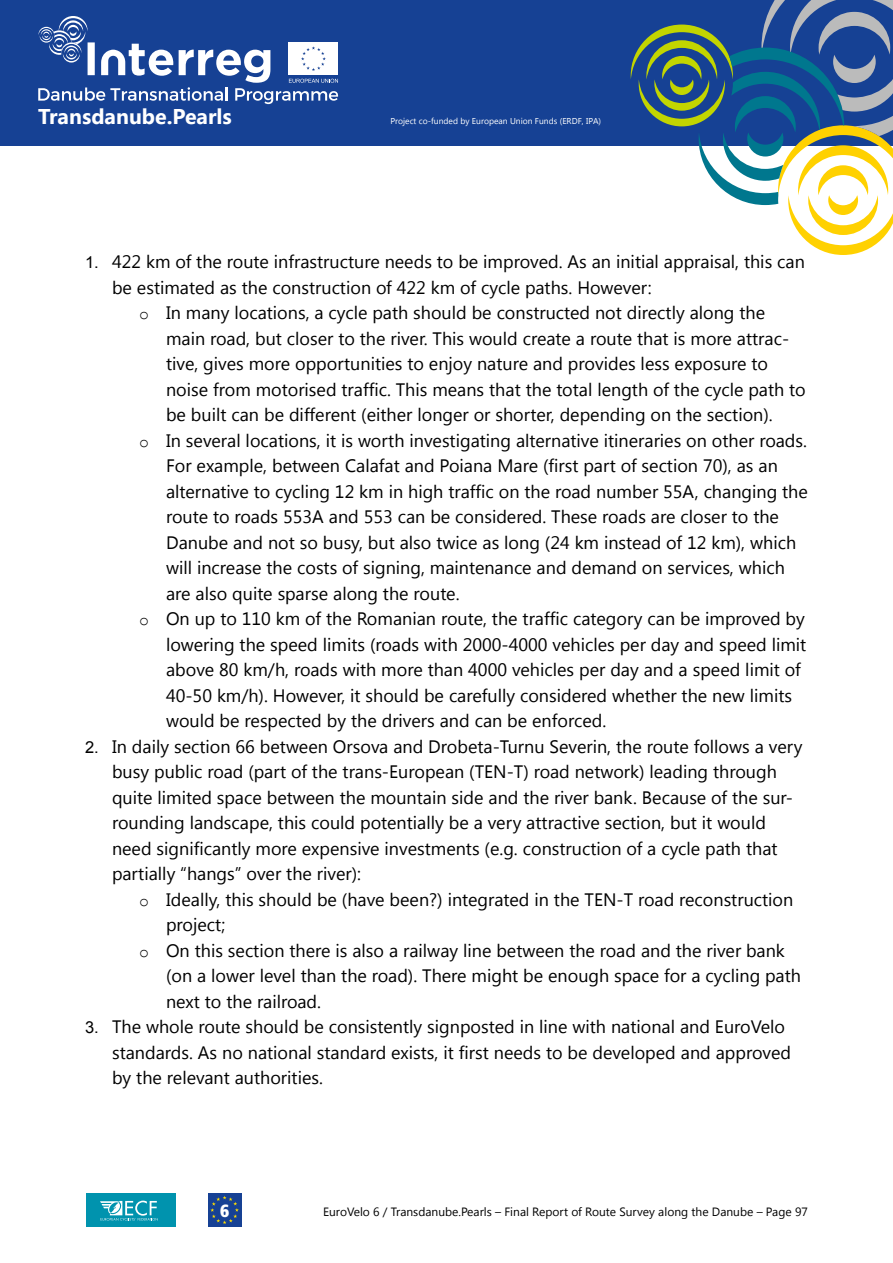
<style>
.page{position:relative;width:893px;height:1263px;background:#fff}
.page>*{position:absolute;margin:0;border:0;box-sizing:border-box;transform-origin:0 0}
.t1{font:700 21.3px "Segoe UI";color:#fff}
.t2{font:18px/25.5px "Segoe UI";color:#000}
.t3{font:900 condensed 17.7px "Frutiger LT Std";color:#fff}
.t4{font:12px "Segoe UI";color:#000}
.t5{font:8.55px "Segoe UI";color:#fff}
.s1{font-family:"Arial";font-size:16.5px}
.s2{font-family:"Courier New";font-size:16.5px}
</style>
<div class="page">
<div style="left:0;top:0;width:893px;height:146px;background:#164194"></div>
<svg style="left:631px;top:0;width:262px;height:255px"></svg>
<svg style="left:38px;top:16px;width:300px;height:88px"></svg>
<div style="left:86px;top:1193px;width:90px;height:34px;background:#0093ae"></div>
<svg style="left:100px;top:1200px;width:58px;height:21px"></svg>
<div style="left:208px;top:1193px;width:34px;height:34px;background:#164194"></div>
<svg style="left:210px;top:1196px;width:29px;height:28px"></svg>
<p class="t1" style="left:38px;top:101px;width:195px">Transdanube.Pearls</p>
<p class="t5" style="left:390px;top:115px;width:212px">Project co-funded by European Union Funds (ERDF, IPA)</p>
<p class="t2" style="left:85px;top:248px;width:721px"><span class="s1">1.</span> 422 km of the route infrastructure needs to be improved. As an initial appraisal, this can</p>
<p class="t2" style="left:112px;top:274px;width:541px">be estimated as the construction of 422 km of cycle paths. However:</p>
<p class="t2" style="left:139px;top:299px;width:628px"><span class="s2">o</span> In many locations, a cycle path should be constructed not directly along the</p>
<p class="t2" style="left:166px;top:325px;width:625px">main road, but closer to the river. This would create a route that is more attrac-</p>
<p class="t2" style="left:166px;top:350px;width:604px">tive, gives more opportunities to enjoy nature and provides less exposure to</p>
<p class="t2" style="left:166px;top:376px;width:641px">noise from motorised traffic. This means that the total length of the cycle path to</p>
<p class="t2" style="left:166px;top:401px;width:608px">be built can be different (either longer or shorter, depending on the section).</p>
<p class="t2" style="left:139px;top:427px;width:669px"><span class="s2">o</span> In several locations, it is worth investigating alternative itineraries on other roads.</p>
<p class="t2" style="left:166px;top:452px;width:613px">For example, between Calafat and Poiana Mare (first part of section 70), as an</p>
<p class="t2" style="left:166px;top:478px;width:643px">alternative to cycling 12 km in high traffic on the road number 55A, changing the</p>
<p class="t2" style="left:166px;top:503px;width:614px">route to roads 553A and 553 can be considered. These roads are closer to the</p>
<p class="t2" style="left:166px;top:529px;width:632px">Danube and not so busy, but also twice as long (24 km instead of 12 km), which</p>
<p class="t2" style="left:166px;top:554px;width:620px">will increase the costs of signing, maintenance and demand on services, which</p>
<p class="t2" style="left:166px;top:580px;width:295px">are also quite sparse along the route.</p>
<p class="t2" style="left:139px;top:605px;width:667px"><span class="s2">o</span> On up to 110 km of the Romanian route, the traffic category can be improved by</p>
<p class="t2" style="left:166px;top:631px;width:642px">lowering the speed limits (roads with 2000-4000 vehicles per day and speed limit</p>
<p class="t2" style="left:166px;top:656px;width:636px">above 80 km/h, roads with more than 4000 vehicles per day and a speed limit of</p>
<p class="t2" style="left:166px;top:682px;width:628px">40-50 km/h). However, it should be carefully considered whether the new limits</p>
<p class="t2" style="left:166px;top:707px;width:442px">would be respected by the drivers and can be enforced.</p>
<p class="t2" style="left:112px;top:733px;width:692px;text-indent:-27px"><span class="s1">2.</span> In daily section 66 between Orsova and Drobeta-Turnu Severin, the route follows a very busy public road (part of the trans-European (TEN-T) road network) leading through quite limited space between the mountain side and the river bank. Because of the sur&shy;rounding landscape, this could potentially be a very attractive section, but it would need significantly more expensive investments (e.g. construction of a cycle path that partially “hangs” over the river):</p>
<p class="t2" style="left:139px;top:886px;width:656px"><span class="s2">o</span> Ideally, this should be (have been?) integrated in the TEN-T road reconstruction</p>
<p class="t2" style="left:166px;top:911px;width:61px">project;</p>
<p class="t2" style="left:139px;top:937px;width:647px"><span class="s2">o</span> On this section there is also a railway line between the road and the river bank</p>
<p class="t2" style="left:166px;top:962px;width:636px">(on a lower level than the road). There might be enough space for a cycling path</p>
<p class="t2" style="left:166px;top:988px;width:157px">next to the railroad.</p>
<p class="t2" style="left:112px;top:1013px;width:681px;text-indent:-27px"><span class="s1">3.</span> The whole route should be consistently signposted in line with national and EuroVelo standards. As no national standard exists, it first needs to be developed and approved by the relevant authorities.</p>
<p class="t3" style="left:220px;top:1200px;width:11px">6</p>
<p class="t4" style="left:323px;top:1203px;width:486px">EuroVelo 6 / Transdanube.Pearls – Final Report of Route Survey along the Danube – Page 97</p>
</div>
